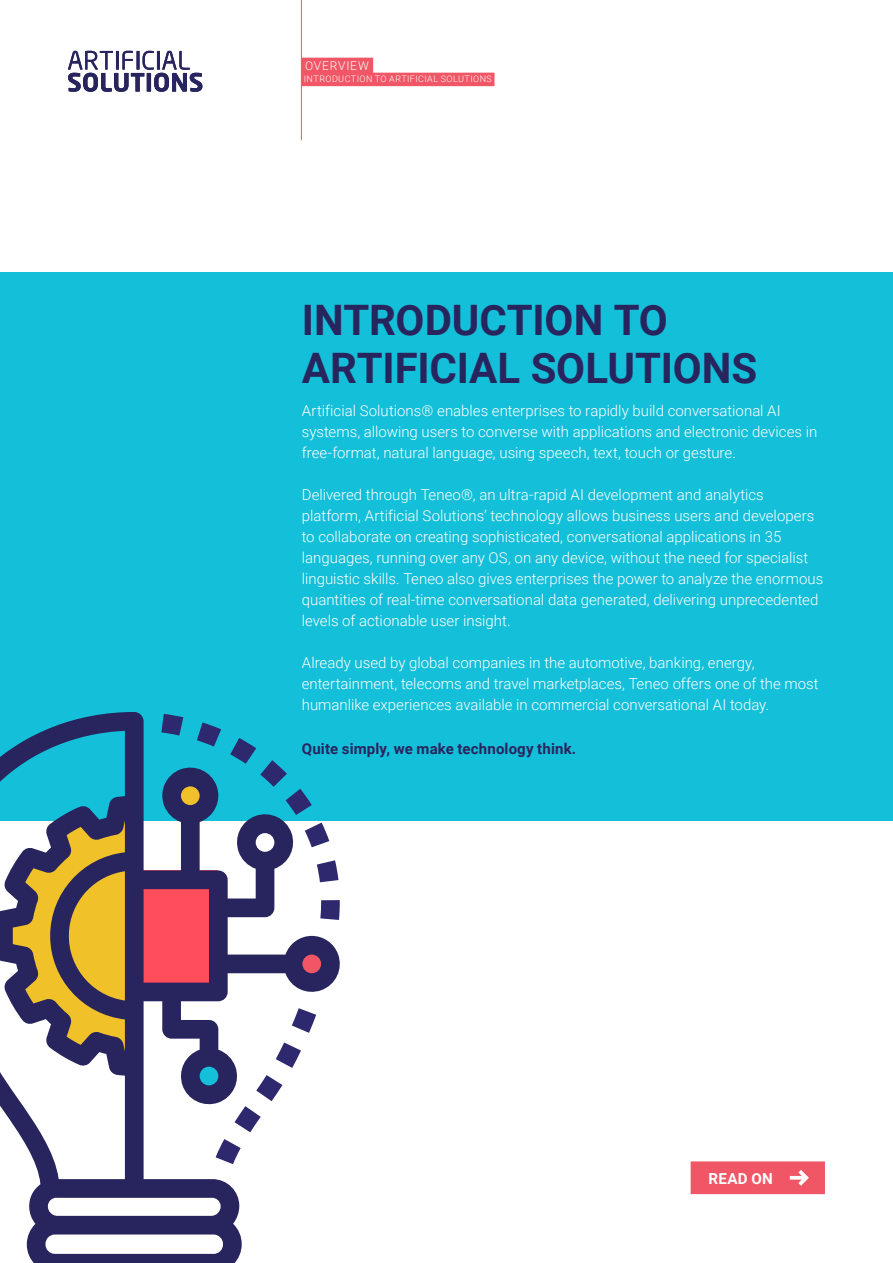
<style>
.page{position:relative;width:893px;height:1263px;background:#fff}
.page>*{position:absolute;margin:0;border:0;box-sizing:border-box;transform-origin:0 0}
.t1{font:700 42px/48px "Roboto";color:#28255e}
.t2{font:700 15.15px "Roboto";letter-spacing:.015em;color:#fff}
.t3{font:300 15px/21px "Roboto";color:#fff}
.t4{font:700 15px "Roboto";letter-spacing:.01em;color:#28255e}
.t5{font:300 12px "Roboto";letter-spacing:.07em;color:#fff}
.t6{font:300 9px "Roboto";letter-spacing:.05em;color:#fff}
</style>
<div class="page">
<svg style="left:68px;top:51px;width:134px;height:41px"></svg>
<hr style="left:301px;top:0;width:1px;height:140px;background:#f05665">
<div style="left:691px;top:1161px;width:134px;height:33px;background:#f05665"></div>
<div style="left:301px;top:58px;width:72px;height:16px;background:#f05665"></div>
<div style="left:301px;top:73px;width:193px;height:13px;background:#f05665"></div>
<div style="left:0;top:272px;width:893px;height:549px;background:#14bfd9"></div>
<svg style="left:0;top:712px;width:340px;height:551px"></svg>
<svg style="left:216px;top:1139px;width:25px;height:25px"></svg>
<svg style="left:235px;top:1075px;width:47px;height:57px"></svg>
<svg style="left:276px;top:1042px;width:25px;height:26px"></svg>
<svg style="left:292px;top:1008px;width:24px;height:25px"></svg>
<svg style="left:320px;top:900px;width:20px;height:20px"></svg>
<svg style="left:317px;top:860px;width:21px;height:22px"></svg>
<svg style="left:305px;top:822px;width:24px;height:25px"></svg>
<svg style="left:230px;top:738px;width:82px;height:77px"></svg>
<svg style="left:197px;top:722px;width:24px;height:24px"></svg>
<svg style="left:161px;top:714px;width:22px;height:21px"></svg>
<p class="t5" style="left:305px;top:58px;width:66px">OVERVIEW</p>
<p class="t6" style="left:304px;top:73px;width:190px">INTRODUCTION TO ARTIFICIAL SOLUTIONS</p>
<h1 class="t1" style="left:302px;top:295px;width:457px">INTRODUCTION TO<br>ARTIFICIAL SOLUTIONS</h1>
<p class="t3" style="left:302px;top:400px;width:517px">Artificial Solutions® enables enterprises to rapidly build conversational AI systems, allowing users to converse with applications and electronic devices in free-format, natural language, using speech, text, touch or gesture.</p>
<p class="t3" style="left:302px;top:484px;width:523px">Delivered through Teneo®, an ultra-rapid AI development and analytics platform, Artificial Solutions’ technology allows business users and developers to collaborate on creating sophisticated, conversational applications in 35 languages, running over any OS, on any device, without the need for specialist linguistic skills. Teneo also gives enterprises the power to analyze the enormous quantities of real-time conversational data generated, delivering unprecedented levels of actionable user insight.</p>
<p class="t3" style="left:302px;top:652px;width:518px">Already used by global companies in the automotive, banking, energy, entertainment, telecoms and travel marketplaces, Teneo offers one of the most humanlike experiences available in commercial conversational AI today.</p>
<p class="t4" style="left:302px;top:738px;width:276px">Quite simply, we make technology think.</p>
<p class="t2" style="left:708px;top:1168px;width:66px">READ ON</p>
</div>
